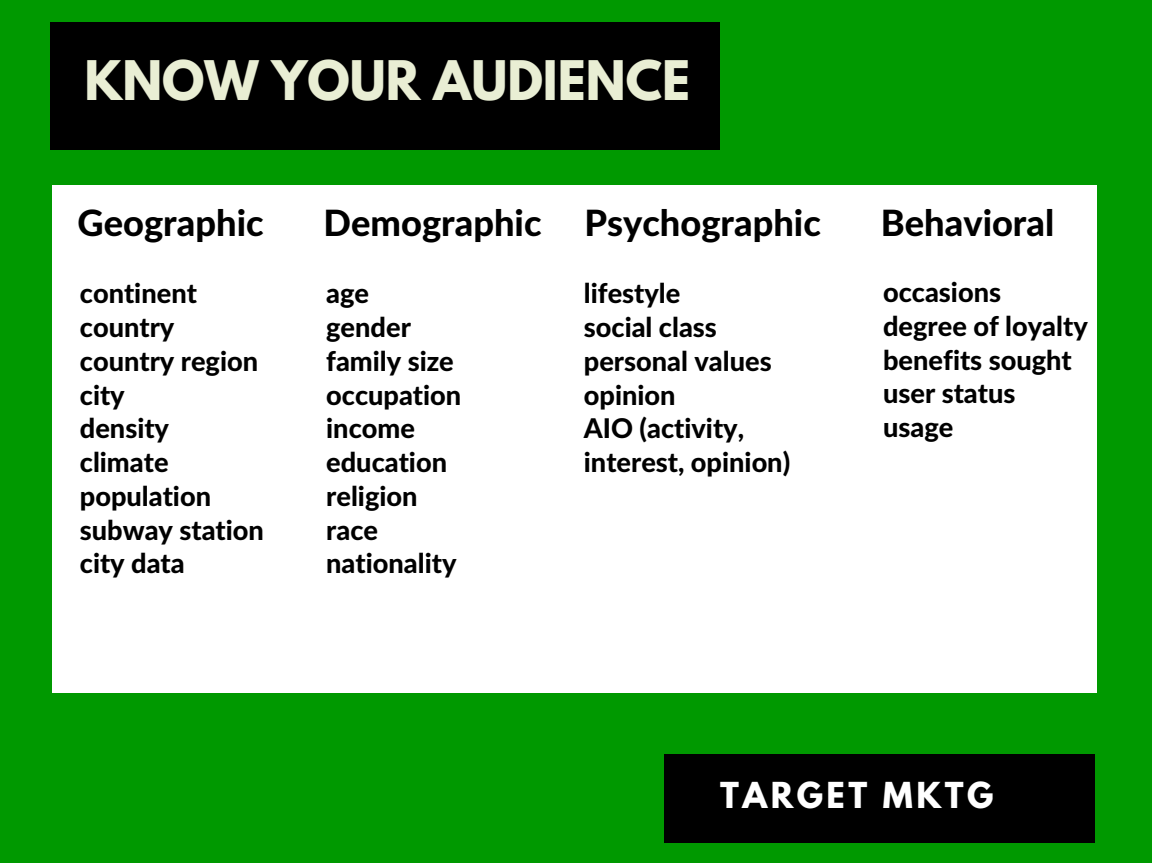
<style>
.page{position:relative;width:1152px;height:863px;background:#fff}
.page>*{position:absolute;margin:0;border:0;box-sizing:border-box;transform-origin:0 0}
.t1{font:700 48.3px "League Spartan";color:#e9eed4}
.t2{font:800 36.3px "Lato";color:#000}
.t3{font:700 31.65px "League Spartan";letter-spacing:.11em;color:#fff}
.t4{font:800 27.15px/33.8px "Lato";color:#000}
</style>
<div class="page">
<div style="left:0;top:0;width:1152px;height:862px;background:#090"></div>
<div style="left:664px;top:753px;width:430px;height:89px;background:#000"></div>
<div style="left:51px;top:22px;width:669px;height:127px;background:#000"></div>
<div style="left:53px;top:185px;width:1044px;height:508px;background:#fff"></div>
<h1 class="t1" style="left:84px;top:56px;width:607px">KNOW YOUR AUDIENCE</h1>
<h2 class="t2" style="left:78px;top:200px;width:188px">Geographic</h2>
<h2 class="t2" style="left:324px;top:200px;width:499px">Demographic Psychographic</h2>
<h2 class="t2" style="left:881px;top:200px;width:175px">Behavioral</h2>
<p class="t4" style="left:80px;top:276px;width:186px">continent country country region city<br>density climate population subway station city data</p>
<p class="t4" style="left:326px;top:276px;width:137px">age<br>gender family size occupation income education religion race nationality</p>
<p class="t4" style="left:584px;top:276px;width:208px">lifestyle<br>social class personal values opinion<br>AIO (activity, interest, opinion)</p>
<p class="t4" style="left:883px;top:275px;width:206px">occasions degree of loyalty benefits sought user status usage</p>
<p class="t3" style="left:720px;top:779px;width:275px">TARGET MKTG</p>
</div>
